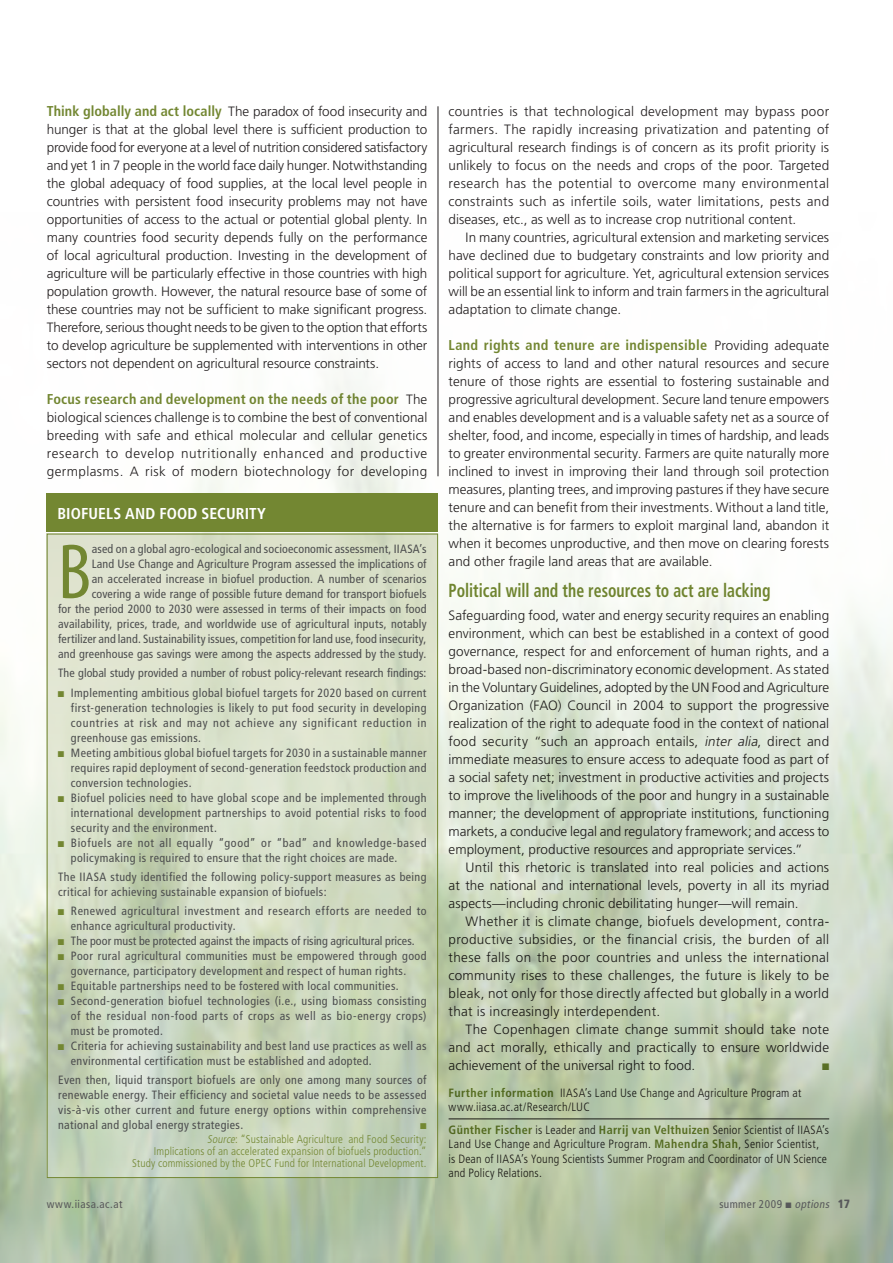
<style>
.page{position:relative;width:893px;height:1263px;background:#fff}
.page>*{position:absolute;margin:0;border:0;box-sizing:border-box;transform-origin:0 0}
.t1{font:condensed 78.75px "Myriad Pro";color:#738732}
.t2{font:700 condensed 18.9px "Frutiger LT Std";color:#738732;scale:.83 1}
.t3{font:700 condensed 15.75px "Frutiger LT Std";letter-spacing:.005em;color:#fff}
.t4{font:700 condensed 14.25px "Frutiger LT Std";letter-spacing:.015em;color:#738732}
.t5{font:300 13.5px/18px "Frutiger LT Std";letter-spacing:.005em;color:#231f20;text-align:justify}
.t6{font:condensed 12px/15px "Frutiger LT Std";letter-spacing:.03em;color:#4b4c4d}
.t7{font:300 condensed 12px/14.4px "Frutiger LT Std";letter-spacing:.02em;color:#231f20}
.t8{font:300 condensed 11.25px/12px "Frutiger LT Std";letter-spacing:.015em;color:#738732;text-align:right}
.t9{font:condensed 11.25px "Frutiger LT Std";letter-spacing:.04em;color:#57585a}
.s1{font-weight:700;font-stretch:condensed;font-size:14.25px;color:#738732}
.s2{font-weight:300;font-stretch:normal;font-size:13.5px;color:#231f20}
.s3{font-style:italic}
.s4{font-weight:700;color:#738732}
.s5{font-weight:900;font-size:12px}
</style>
<div class="page">
<img style="left:0;top:213px;width:893px;height:1050px">
<hr style="left:438px;top:106px;width:1px;height:370px;background:#231f20">
<hr style="left:449px;top:1119px;width:380px;height:1px;background:#231f20">
<svg style="left:49px;top:536px;width:387px;height:640px;background:#d2dbc3"></svg>
<div style="left:47px;top:493px;width:391px;height:38px;background:#738732"></div>
<svg style="left:786px;top:1202px;width:5px;height:5px"></svg>
<svg style="left:822px;top:1063px;width:7px;height:7px"></svg>
<svg style="left:420px;top:1123px;width:6px;height:6px"></svg>
<svg style="left:58px;top:691px;width:6px;height:5px"></svg>
<svg style="left:58px;top:751px;width:6px;height:5px"></svg>
<svg style="left:58px;top:796px;width:6px;height:5px"></svg>
<svg style="left:58px;top:841px;width:6px;height:5px"></svg>
<svg style="left:58px;top:909px;width:6px;height:6px"></svg>
<svg style="left:58px;top:939px;width:6px;height:6px"></svg>
<svg style="left:58px;top:954px;width:6px;height:6px"></svg>
<svg style="left:58px;top:984px;width:6px;height:6px"></svg>
<svg style="left:58px;top:999px;width:6px;height:6px"></svg>
<svg style="left:58px;top:1044px;width:6px;height:6px"></svg>
<p class="t5" style="left:47px;top:102px;width:382px"><span class="s1">Think globally and act locally</span> The paradox of food insecurity and hunger is that at the global level there is sufficient production to provide food for everyone at a level of nutrition considered satisfactory and yet 1 in 7 people in the world face daily hunger. Notwithstanding the global adequacy of food supplies, at the local level people in countries with persistent food insecurity problems may not have opportunities of access to the actual or potential global plenty. In many countries food security depends fully on the performance of local agricultural production. Investing in the development of agriculture will be particularly effective in those countries with high population growth. However, the natural resource base of some of these countries may not be sufficient to make significant progress.<br>Therefore, serious thought needs to be given to the option that efforts to develop agriculture be supplemented with interventions in other sectors not dependent on agricultural resource constraints.</p>
<p class="t4" style="left:47px;top:390px;width:382px">Focus research and development on the needs of the poor <span class="s2">The</span></p>
<p class="t5" style="left:47px;top:408px;width:382px">biological sciences challenge is to combine the best of conventional breeding with safe and ethical molecular and cellular genetics research to develop nutritionally enhanced and productive germplasms. A risk of modern biotechnology for developing</p>
<p class="t3" style="left:57px;top:504px;width:210px">BIOFUELS AND FOOD SECURITY</p>
<p class="t6" style="left:58px;top:541px;width:370px;text-align:right">ased on a global agro-ecological and socioeconomic assessment, IIASA’s<br>Land Use Change and Agriculture Program assessed the implications of<br>an accelerated increase in biofuel production. A number of scenarios covering a wide range of possible future demand for transport biofuels<br>for the period 2000 to 2030 were assessed in terms of their impacts on food availability, prices, trade, and worldwide use of agricultural inputs, notably fertilizer and land. Sustainability issues, competition for land use, food insecurity, and greenhouse gas savings were among the aspects addressed by the study.</p>
<p class="t6" style="left:58px;top:664px;width:370px;line-height:19.2px;text-align:right">The global study provided a number of robust policy-relevant research findings:<br>Implementing ambitious global biofuel targets for 2020 based on current</p>
<p class="t6" style="left:71px;top:700px;width:357px">first-generation technologies is likely to put food security in developing countries at risk and may not achieve any significant reduction in greenhouse gas emissions.<br>Meeting ambitious global biofuel targets for 2030 in a sustainable manner requires rapid deployment of second-generation feedstock production and conversion technologies.<br>Biofuel policies need to have global scope and be implemented through international development partnerships to avoid potential risks to food security and the environment.<br>Biofuels are not all equally “good” or “bad” and knowledge-based policymaking is required to ensure that the right choices are made.</p>
<p class="t6" style="left:58px;top:869px;width:370px">The IIASA study identified the following policy-support measures as being critical for achieving sustainable expansion of biofuels:</p>
<p class="t6" style="left:71px;top:903px;width:357px">Renewed agricultural investment and research efforts are needed to enhance agricultural productivity.<br>The poor must be protected against the impacts of rising agricultural prices.<br>Poor rural agricultural communities must be empowered through good governance, participatory development and respect of human rights.<br>Equitable partnerships need to be fostered with local communities.<br>Second-generation biofuel technologies (i.e., using biomass consisting of the residual non-food parts of crops as well as bio-energy crops) must be promoted.<br>Criteria for achieving sustainability and best land use practices as well as environmental certification must be established and adopted.</p>
<p class="t6" style="left:58px;top:1073px;width:370px;text-align:justify">Even then, liquid transport biofuels are only one among many sources of renewable energy. Their efficiency and societal value needs to be assessed vis-à-vis other current and future energy options within comprehensive national and global energy strategies.</p>
<p class="t8" style="left:132px;top:1134px;width:296px"><span class="s3">Source</span>: “Sustainable Agriculture and Food Security:<br>Implications of an accelerated expansion of biofuels production.”<br>Study commissioned by the OPEC Fund for International Development.</p>
<h1 class="t1" style="left:58px;top:524px;width:34px">B</h1>
<p class="t5" style="left:449px;top:102px;width:382px">countries is that technological development may bypass poor farmers. The rapidly increasing privatization and patenting of agricultural research findings is of concern as its profit priority is unlikely to focus on the needs and crops of the poor. Targeted research has the potential to overcome many environmental constraints such as infertile soils, water limitations, pests and diseases, etc., as well as to increase crop nutritional content.</p>
<p class="t5" style="left:449px;top:228px;width:382px;text-indent:17px">In many countries, agricultural extension and marketing services have declined due to budgetary constraints and low priority and political support for agriculture. Yet, agricultural extension services will be an essential link to inform and train farmers in the agricultural adaptation to climate change.</p>
<p class="t4" style="left:449px;top:336px;width:382px">Land rights and tenure are indispensible <span class="s2">Providing adequate</span></p>
<p class="t5" style="left:449px;top:354px;width:382px">rights of access to land and other natural resources and secure tenure of those rights are essential to fostering sustainable and progressive agricultural development. Secure land tenure empowers and enables development and is a valuable safety net as a source of shelter, food, and income, especially in times of hardship, and leads to greater environmental security. Farmers are quite naturally more inclined to invest in improving their land through soil protection measures, planting trees, and improving pastures if they have secure tenure and can benefit from their investments. Without a land title, the alternative is for farmers to exploit marginal land, abandon it when it becomes unproductive, and then move on clearing forests and other fragile land areas that are available.</p>
<h2 class="t2" style="left:449px;top:580px;width:389px">Political will and the resources to act are lacking</h2>
<p class="t5" style="left:448px;top:606px;width:382px">Safeguarding food, water and energy security requires an enabling environment, which can best be established in a context of good governance, respect for and enforcement of human rights, and a broad-based non-discriminatory economic development. As stated in the Voluntary Guidelines, adopted by the UN Food and Agriculture Organization (FAO) Council in 2004 to support the progressive realization of the right to adequate food in the context of national food security “such an approach entails, <span class="s3">inter alia</span>, direct and immediate measures to ensure access to adequate food as part of a social safety net; investment in productive activities and projects to improve the livelihoods of the poor and hungry in a sustainable manner; the development of appropriate institutions, functioning markets, a conducive legal and regulatory framework; and access to employment, productive resources and appropriate services.”</p>
<p class="t5" style="left:449px;top:858px;width:382px;text-indent:17px">Until this rhetoric is translated into real policies and actions at the national and international levels, poverty in all its myriad aspects—including chronic debilitating hunger—will remain.</p>
<p class="t5" style="left:448px;top:912px;width:382px;text-indent:17px">Whether it is climate change, biofuels development, contra&shy;productive subsidies, or the financial crisis, the burden of all these falls on the poor countries and unless the international community rises to these challenges, the future is likely to be bleak, not only for those directly affected but globally in a world that is increasingly interdependent.</p>
<p class="t5" style="left:448px;top:1020px;width:382px;text-indent:17px">The Copenhagen climate change summit should take note and act morally, ethically and practically to ensure worldwide achievement of the universal right to food.</p>
<p class="t7" style="left:449px;top:1085px;width:354px"><span class="s4">Further information</span> IIASA’s Land Use Change and Agriculture Program at www.iiasa.ac.at/Research/LUC</p>
<p class="t7" style="left:449px;top:1123px;width:382px"><span class="s4">Günther Fischer</span> is Leader and <span class="s4">Harrij van Velthuizen</span> Senior Scientist of IIASA’s Land Use Change and Agriculture Program. <span class="s4">Mahendra Shah</span>, Senior Scientist,<br>is Dean of IIASA’s Young Scientists Summer Program and Coordinator of UN Science and Policy Relations.</p>
<p class="t9" style="left:47px;top:1197px;width:77px">www.iiasa.ac.at</p>
<p class="t9" style="left:719px;top:1197px;width:131px">summer 2009 <span class="s3">options</span> <span class="s5">17</span></p>
</div>
